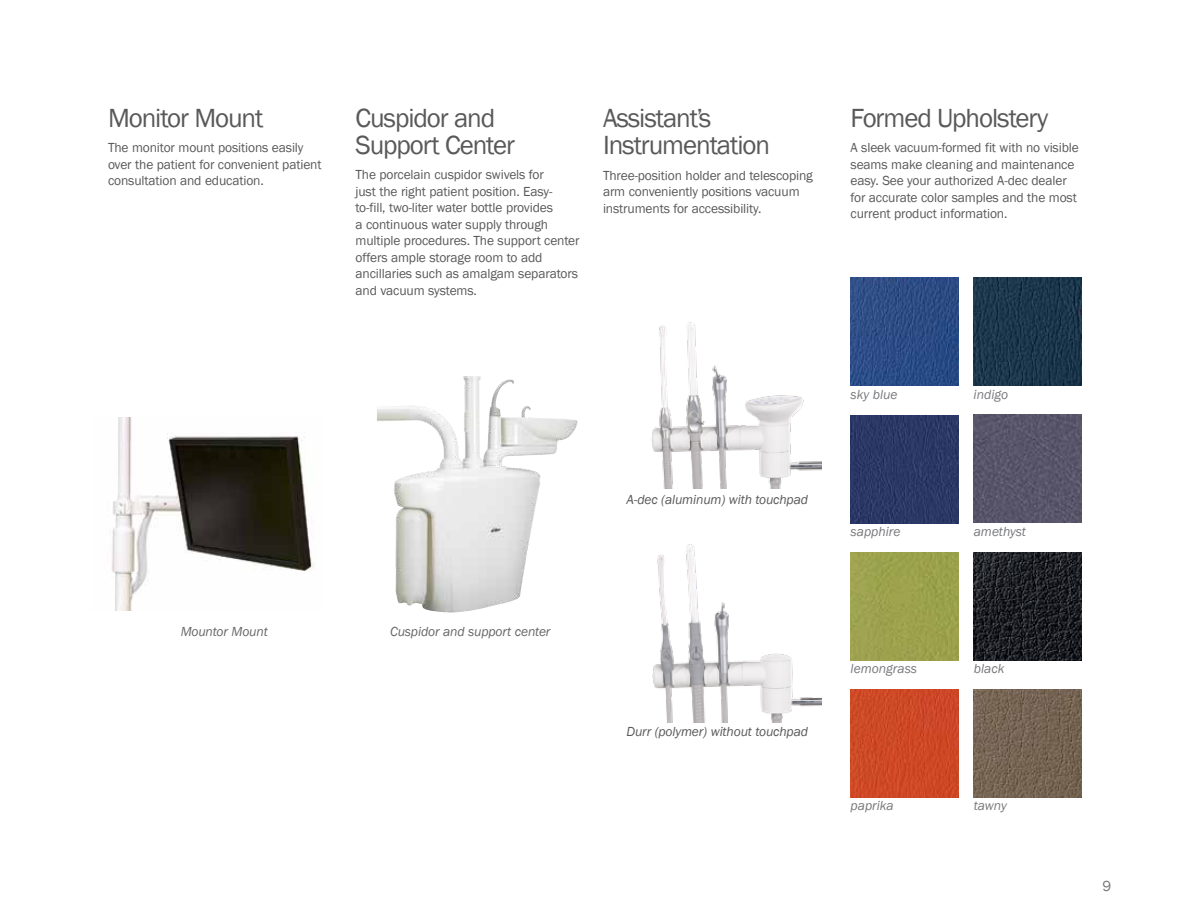
<style>
.page{position:relative;width:1188px;height:918px;background:#fff}
.page>*{position:absolute;margin:0;border:0;box-sizing:border-box;transform-origin:0 0}
.t1{font:27px/27px "Franklin Gothic";letter-spacing:-.04em;color:#595959}
.t2{font:15px "Franklin Gothic";color:#77787b}
.t3{font:13.5px/16.5px "Franklin Gothic";letter-spacing:-.01em;color:#595959}
.t4{font:italic 13.5px "Franklin Gothic";color:#77787b}
.t5{font:italic 13.5px "Franklin Gothic";letter-spacing:-.01em;color:#595959}
.t6{font:italic 13.5px "Franklin Gothic";letter-spacing:-.01em;color:#666}
</style>
<div class="page">
<img style="left:651px;top:322px;width:170px;height:167px">
<img style="left:652px;top:544px;width:169px;height:178px">
<img style="left:377px;top:376px;width:145px;height:237px">
<img style="left:112px;top:417px;width:202px;height:193px">
<img style="left:851px;top:415px;width:108px;height:108px">
<img style="left:851px;top:278px;width:108px;height:108px">
<img style="left:851px;top:552px;width:108px;height:108px">
<img style="left:974px;top:689px;width:108px;height:108px">
<img style="left:974px;top:278px;width:108px;height:108px">
<img style="left:974px;top:415px;width:108px;height:108px">
<img style="left:974px;top:552px;width:108px;height:108px">
<img style="left:851px;top:689px;width:108px;height:108px">
<h1 class="t1" style="left:108px;top:105px;width:157px">Monitor Mount</h1>
<p class="t3" style="left:108px;top:140px;width:215px">The monitor mount positions easily over the patient for convenient patient consultation and education.</p>
<h1 class="t1" style="left:356px;top:105px;width:161px">Cuspidor and<br>Support Center</h1>
<p class="t3" style="left:356px;top:167px;width:226px">The porcelain cuspidor swivels for<br>just the right patient position. Easy&shy;to-fill, two-liter water bottle provides<br>a continuous water supply through multiple procedures. The support center offers ample storage room to add ancillaries such as amalgam separators and vacuum systems.</p>
<h1 class="t1" style="left:603px;top:105px;width:169px">Assistant’s<br>Instrumentation</h1>
<p class="t3" style="left:603px;top:167px;width:211px">Three-position holder and telescoping arm conveniently positions vacuum instruments for accessibility.</p>
<h1 class="t1" style="left:851px;top:105px;width:199px">Formed Upholstery</h1>
<p class="t3" style="left:851px;top:140px;width:230px">A sleek vacuum-formed fit with no visible seams make cleaning and maintenance easy. See your authorized A-dec dealer for accurate color samples and the most current product information.</p>
<p class="t4" style="left:851px;top:386px;width:48px">sky blue</p>
<p class="t4" style="left:974px;top:386px;width:36px">indigo</p>
<p class="t6" style="left:181px;top:623px;width:89px">Mountor Mount</p>
<p class="t6" style="left:390px;top:623px;width:162px">Cuspidor and support center</p>
<p class="t5" style="left:626px;top:491px;width:183px">A-dec (aluminum) with touchpad</p>
<p class="t4" style="left:851px;top:523px;width:51px">sapphire</p>
<p class="t5" style="left:626px;top:723px;width:183px">Durr (polymer) without touchpad</p>
<p class="t4" style="left:851px;top:660px;width:68px">lemongrass</p>
<p class="t4" style="left:851px;top:797px;width:45px">paprika</p>
<p class="t4" style="left:974px;top:523px;width:54px">amethyst</p>
<p class="t4" style="left:974px;top:660px;width:32px">black</p>
<p class="t4" style="left:974px;top:797px;width:35px">tawny</p>
<p class="t2" style="left:1103px;top:877px;width:10px">9</p>
</div>
